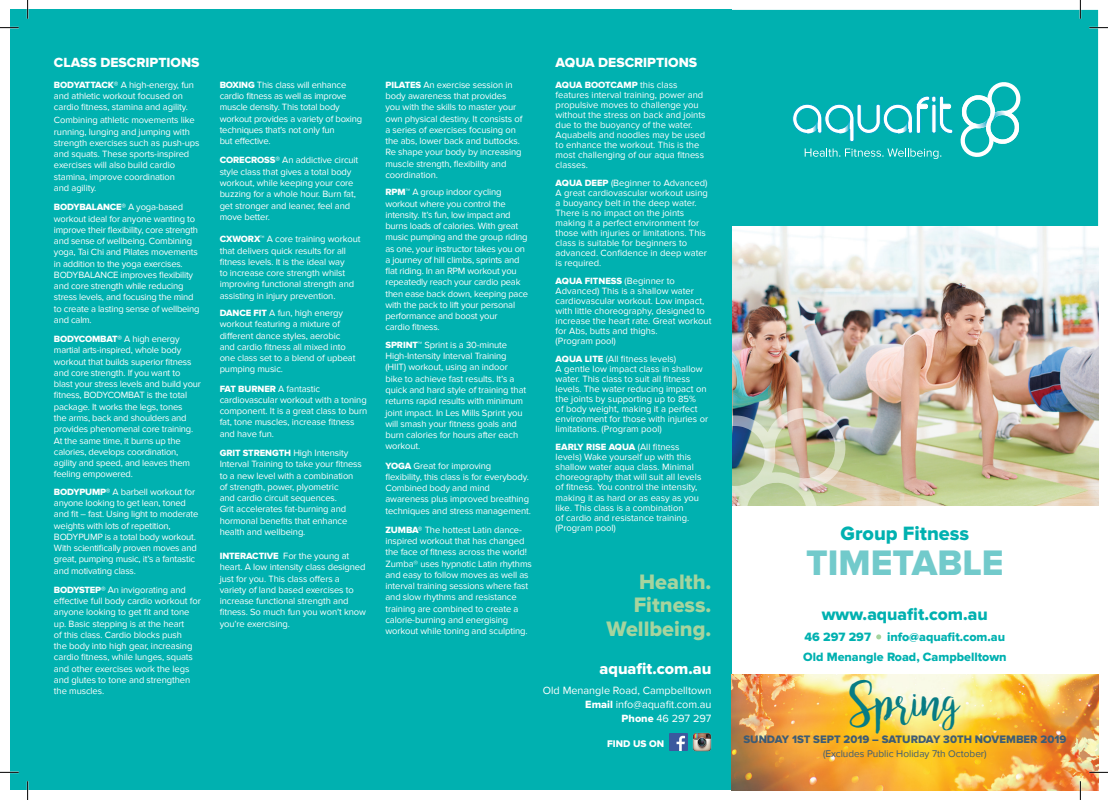
<style>
.page{position:relative;width:1108px;height:800px;background:#fff}
.page>*{position:absolute;margin:0;border:0;box-sizing:border-box;transform-origin:0 0}
.t1{font:45.25px "bromello";color:#077c84}
.t2{font:36.75px "Proxima Nova Extrabld";color:#72cacb}
.t3{font:21.62px/23.8px "Proxima Nova Extrabld";color:#a6d49e;text-align:right}
.t4{font:20px "Proxima Nova Extrabld";color:#00b1b0}
.t5{font:17.5px "Proxima Nova Extrabld";color:#00b1b0}
.t6{font:16.25px "Proxima Nova Extrabld";color:#fff}
.t7{font:13.75px "Proxima Nova Extrabld";color:#fff}
.t8{font:12.5px/19.6px "Proxima Nova Extrabld";color:#00b1b0;text-align:right}
.t9{font:11.25px "Proxima Nova Extrabld";color:#3d5c75}
.t10{font:10.88px/13.8px "Proxima Nova";color:#fff;text-align:right}
.t11{font:10px "Proxima Nova";color:#3d5c75}
.t12{font:10px "Proxima Nova Extrabld";color:#fff}
.t13{font:9.38px/11.2px "Proxima Nova";letter-spacing:-.01em;color:#fff}
.t14{font:9.38px "Proxima Nova Extrabld";letter-spacing:-.02em;color:#fff}
.t15{font:9.38px "Proxima Nova Extrabld";color:#fff}
.s1{font-family:"Proxima Nova Extrabld"}
.s2{font-family:"Proxima Nova"}
</style>
<div class="page">
<div style="left:731px;top:10px;width:367px;height:229px;background:#00b1b0"></div>
<img style="left:731px;top:226px;width:367px;height:279px">
<img style="left:731px;top:406px;width:115px;height:156px">
<div style="left:10px;top:10px;width:721px;height:779px;background:#00b1b0"></div>
<img style="left:692px;top:732px;width:19px;height:19px">
<img style="left:669px;top:733px;width:18px;height:17px">
<svg style="left:792px;top:96px;width:161px;height:46px"></svg>
<svg style="left:960px;top:82px;width:61px;height:75px"></svg>
<svg style="left:804px;top:148px;width:137px;height:11px"></svg>
<img style="left:731px;top:674px;width:367px;height:115px">
<svg style="left:876px;top:634px;width:5px;height:5px"></svg>
<svg style="left:0;top:27px;width:19px;height:1px"></svg>
<svg style="left:1089px;top:27px;width:19px;height:1px"></svg>
<svg style="left:0;top:771px;width:19px;height:1px"></svg>
<svg style="left:1089px;top:771px;width:19px;height:1px"></svg>
<svg style="left:27px;top:0;width:1px;height:19px"></svg>
<svg style="left:27px;top:781px;width:1px;height:18px"></svg>
<svg style="left:1079px;top:0;width:2px;height:19px"></svg>
<svg style="left:1079px;top:781px;width:2px;height:18px"></svg>
<h3 class="t7" style="left:54px;top:54px;width:147px">CLASS DESCRIPTIONS</h3>
<p class="t13" style="left:54px;top:79px;width:142px"><span class="s1">BODYATTACK®</span> A high-energy, fun and athletic workout focused on cardio fitness, stamina and agility.</p>
<p class="t13" style="left:54px;top:115px;width:147px">Combining athletic movements like running, lunging and jumping with strength exercises such as push-ups and squats. These sports-inspired exercises will also build cardio stamina, improve coordination<br>and agility.</p>
<p class="t14" style="left:54px;top:202px;width:131px">BODYBALANCE® <span class="s2">A yoga-based</span></p>
<p class="t13" style="left:54px;top:213px;width:147px">workout ideal for anyone wanting to improve their flexibility, core strength and sense of wellbeing. Combining yoga, Tai Chi and Pilates movements in addition to the yoga exercises.<br>BODYBALANCE improves flexibility and core strength while reducing stress levels, and focusing the mind to create a lasting sense of wellbeing and calm.</p>
<p class="t14" style="left:54px;top:333px;width:127px">BODYCOMBAT® <span class="s2">A high energy</span></p>
<p class="t13" style="left:54px;top:345px;width:148px">martial arts-inspired, whole body workout that builds superior fitness and core strength. If you want to blast your stress levels and build your fitness, BODYCOMBAT is the total package. It works the legs, tones<br>the arms, back and shoulders and provides phenomenal core training.<br>At the same time, it burns up the calories, develops coordination, agility and speed, and leaves them feeling empowered.</p>
<p class="t13" style="left:54px;top:486px;width:146px"><span class="s1">BODYPUMP®</span> A barbell workout for anyone looking to get lean, toned and fit – fast. Using light to moderate weights with lots of repetition, BODYPUMP is a total body workout.<br>With scientifically proven moves and great, pumping music, it’s a fantastic and motivating class.</p>
<p class="t13" style="left:54px;top:584px;width:148px"><span class="s1">BODYSTEP®</span> An invigorating and effective full body cardio workout for anyone looking to get fit and tone up. Basic stepping is at the heart<br>of this class. Cardio blocks push<br>the body into high gear, increasing cardio fitness, while lunges, squats and other exercises work the legs and glutes to tone and strengthen the muscles.</p>
<p class="t13" style="left:220px;top:79px;width:144px"><span class="s1">BOXING</span> This class will enhance cardio fitness as well as improve muscle density. This total body workout provides a variety of boxing techniques that’s not only fun<br>but effective.</p>
<p class="t13" style="left:220px;top:155px;width:140px"><span class="s1">CORECROSS®</span> An addictive circuit style class that gives a total body workout, while keeping your core buzzing for a whole hour. Burn fat, get stronger and leaner, feel and move better.</p>
<p class="t13" style="left:220px;top:234px;width:142px"><span class="s1">CXWORX™</span> A core training workout that delivers quick results for all fitness levels. It is the ideal way<br>to increase core strength whilst improving functional strength and assisting in injury prevention.</p>
<p class="t13" style="left:220px;top:307px;width:137px"><span class="s1">DANCE FIT</span> A fun, high energy workout featuring a mixture of different dance styles, aerobic and cardio fitness all mixed into one class set to a blend of upbeat pumping music.</p>
<p class="t13" style="left:220px;top:383px;width:149px"><span class="s1">FAT BURNER</span> A fantastic cardiovascular workout with a toning component. It is a great class to burn fat, tone muscles, increase fitness and have fun.</p>
<p class="t13" style="left:220px;top:447px;width:144px"><span class="s1">GRIT STRENGTH</span> High Intensity<br>Interval Training to take your fitness to a new level with a combination of strength, power, plyometric<br>and cardio circuit sequences.<br>Grit accelerates fat-burning and hormonal benefits that enhance health and wellbeing.</p>
<p class="t13" style="left:220px;top:550px;width:148px"><span class="s1">INTERACTIVE</span> For the young at heart. A low intensity class designed just for you. This class offers a variety of land based exercises to increase functional strength and fitness. So much fun you won’t know you’re exercising.</p>
<p class="t13" style="left:385px;top:79px;width:138px"><span class="s1">PILATES</span> An exercise session in body awareness that provides you with the skills to master your own physical destiny. It consists of a series of exercises focusing on the abs, lower back and buttocks.<br>Re shape your body by increasing muscle strength, flexibility and coordination.</p>
<p class="t13" style="left:385px;top:187px;width:144px"><span class="s1">RPM™</span> A group indoor cycling workout where you control the intensity. It’s fun, low impact and burns loads of calories. With great music pumping and the group riding as one, your instructor takes you on a journey of hill climbs, sprints and flat riding. In an RPM workout you repeatedly reach your cardio peak then ease back down, keeping pace with the pack to lift your personal performance and boost your<br>cardio fitness.</p>
<p class="t13" style="left:385px;top:339px;width:142px"><span class="s1">SPRINT™</span> Sprint is a 30-minute<br>High-Intensity Interval Training (HIIT) workout, using an indoor bike to achieve fast results. It’s a quick and hard style of training that returns rapid results with minimum joint impact. In Les Mills Sprint you will smash your fitness goals and burn calories for hours after each workout.</p>
<p class="t13" style="left:385px;top:460px;width:147px"><span class="s1">YOGA</span> Great for improving<br>flexibility, this class is for everybody.<br>Combined body and mind awareness plus improved breathing techniques and stress management.</p>
<p class="t13" style="left:385px;top:524px;width:148px"><span class="s1">ZUMBA®</span> The hottest Latin dance&shy;inspired workout that has changed the face of fitness across the world!<br>Zumba® uses hypnotic Latin rhythms and easy to follow moves as well as interval training sessions where fast and slow rhythms and resistance training are combined to create a calorie-burning and energising workout while toning and sculpting.</p>
<h3 class="t7" style="left:555px;top:54px;width:143px">AQUA DESCRIPTIONS</h3>
<p class="t14" style="left:555px;top:79px;width:123px">AQUA BOOTCAMP <span class="s2">this class</span></p>
<p class="t13" style="left:555px;top:90px;width:151px;line-height:10px">features interval training, power and propulsive moves to challenge you without the stress on back and joints due to the buoyancy of the water.<br>Aquabells and noodles may be used to enhance the workout. This is the most challenging of our aqua fitness classes.</p>
<p class="t13" style="left:555px;top:178px;width:154px;line-height:10px"><span class="s1">AQUA DEEP</span> (Beginner to Advanced)<br>A great cardiovascular workout using a buoyancy belt in the deep water.<br>There is no impact on the joints making it a perfect environment for those with injuries or limitations. This class is suitable for beginners to advanced. Confidence in deep water is required.</p>
<p class="t15" style="left:555px;top:275px;width:121px">AQUA FITNESS <span class="s2">(Beginner to</span></p>
<p class="t13" style="left:555px;top:286px;width:157px;line-height:10px">Advanced) This is a shallow water cardiovascular workout. Low impact, with little choreography, designed to increase the heart rate. Great workout for Abs, butts and thighs.<br>(Program pool)</p>
<p class="t13" style="left:555px;top:354px;width:154px;line-height:10px"><span class="s1">AQUA LITE</span> (All fitness levels)<br>A gentle low impact class in shallow water. This class to suit all fitness levels. The water reducing impact on the joints by supporting up to 85%<br>of body weight, making it a perfect environment for those with injuries or limitations. (Program pool)</p>
<p class="t15" style="left:555px;top:442px;width:125px">EARLY RISE AQUA <span class="s2">(All fitness</span></p>
<p class="t13" style="left:555px;top:452px;width:147px;line-height:10px">levels) Wake yourself up with this shallow water aqua class. Minimal choreography that will suit all levels of fitness. You control the intensity, making it as hard or as easy as you like. This class is a combination<br>of cardio and resistance training. (Program pool)</p>
<h3 class="t3" style="left:606px;top:570px;width:106px">Health.<br>Fitness.<br>Wellbeing.</h3>
<h3 class="t6" style="left:599px;top:658px;width:113px">aquafit.com.au</h3>
<p class="t10" style="left:543px;top:684px;width:170px">Old Menangle Road, Campbelltown<br><span class="s1">Email</span> info@aquafit.com.au<br><span class="s1">Phone</span> 46 297 297</p>
<p class="t12" style="left:607px;top:738px;width:59px">FIND US ON</p>
<h3 class="t4" style="left:840px;top:521px;width:130px">Group Fitness</h3>
<h2 class="t2" style="left:806px;top:541px;width:199px">TIMETABLE</h2>
<h3 class="t5" style="left:822px;top:604px;width:168px">www.aquafit.com.au</h3>
<h3 class="t8" style="left:803px;top:627px;width:205px">info@aquafit.com.au<br>Old Menangle Road, Campbelltown</h3>
<h3 class="t8" style="left:804px;top:627px;width:68px">46 297 297</h3>
<h1 class="t1" style="left:850px;top:675px;width:111px">Spring</h1>
<p class="t9" style="left:743px;top:732px;width:324px">SUNDAY 1ST SEPT 2019 – SATURDAY 30TH NOVEMBER 2019</p>
<p class="t11" style="left:823px;top:748px;width:165px">(Excludes Public Holiday 7th October)</p>
</div>
